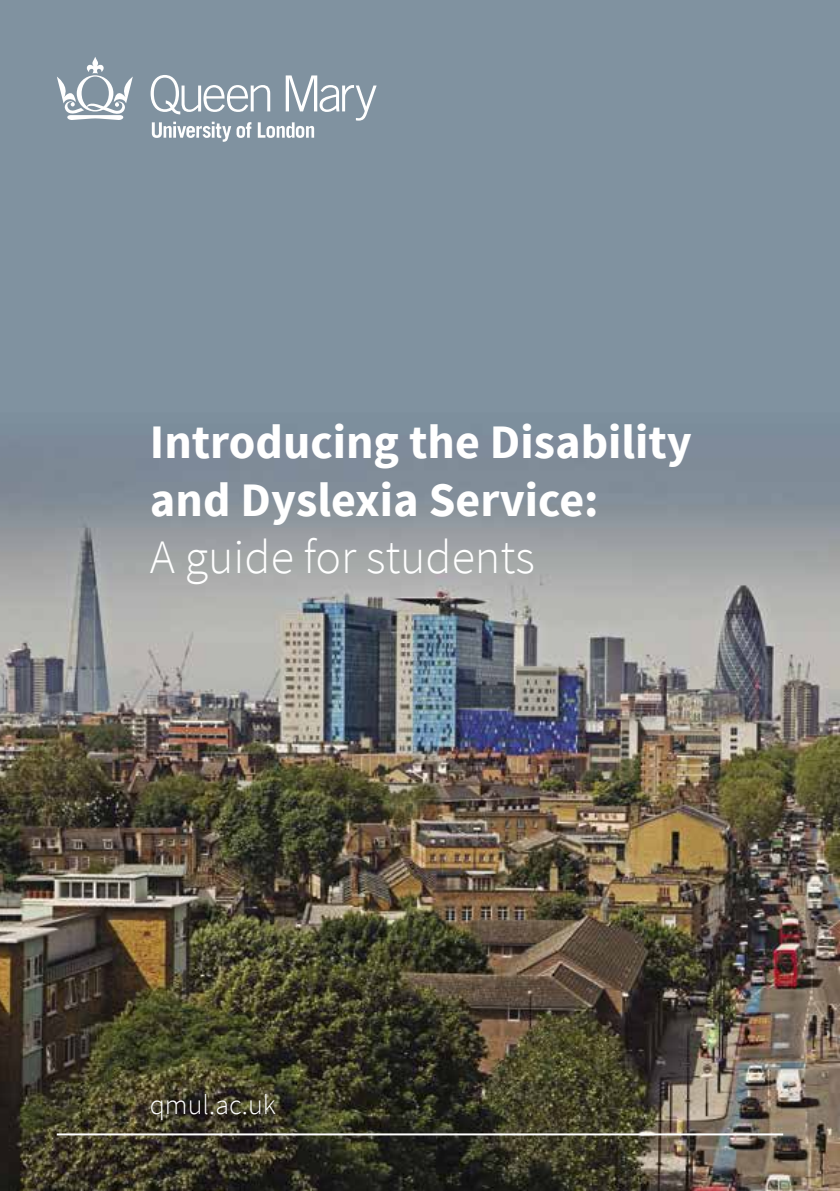
<style>
.page{position:relative;width:840px;height:1191px;background:#fff}
.page>*{position:absolute;margin:0;border:0;box-sizing:border-box;transform-origin:0 0}
.t1{font:700 48px/57.6px "Source Sans Pro";color:#fff}
.t2{font:300 48px "Source Sans Pro";color:#fff}
.t3{font:300 28px "Source Sans Pro";color:#fff}
</style>
<div class="page">
<img style="left:0;top:0;width:839px;height:1191px">
<hr style="left:57px;top:1133px;width:725px;height:2px;background:#fff">
<svg style="left:150px;top:75px;width:226px;height:67px"></svg>
<svg style="left:57px;top:57px;width:76px;height:63px"></svg>
<p class="t1" style="left:150px;top:415px;width:543px">Introducing the Disability and Dyslexia Service:</p>
<p class="t2" style="left:150px;top:528px;width:386px">A guide for students</p>
<p class="t3" style="left:150px;top:1088px;width:127px">qmul.ac.uk</p>
</div>
